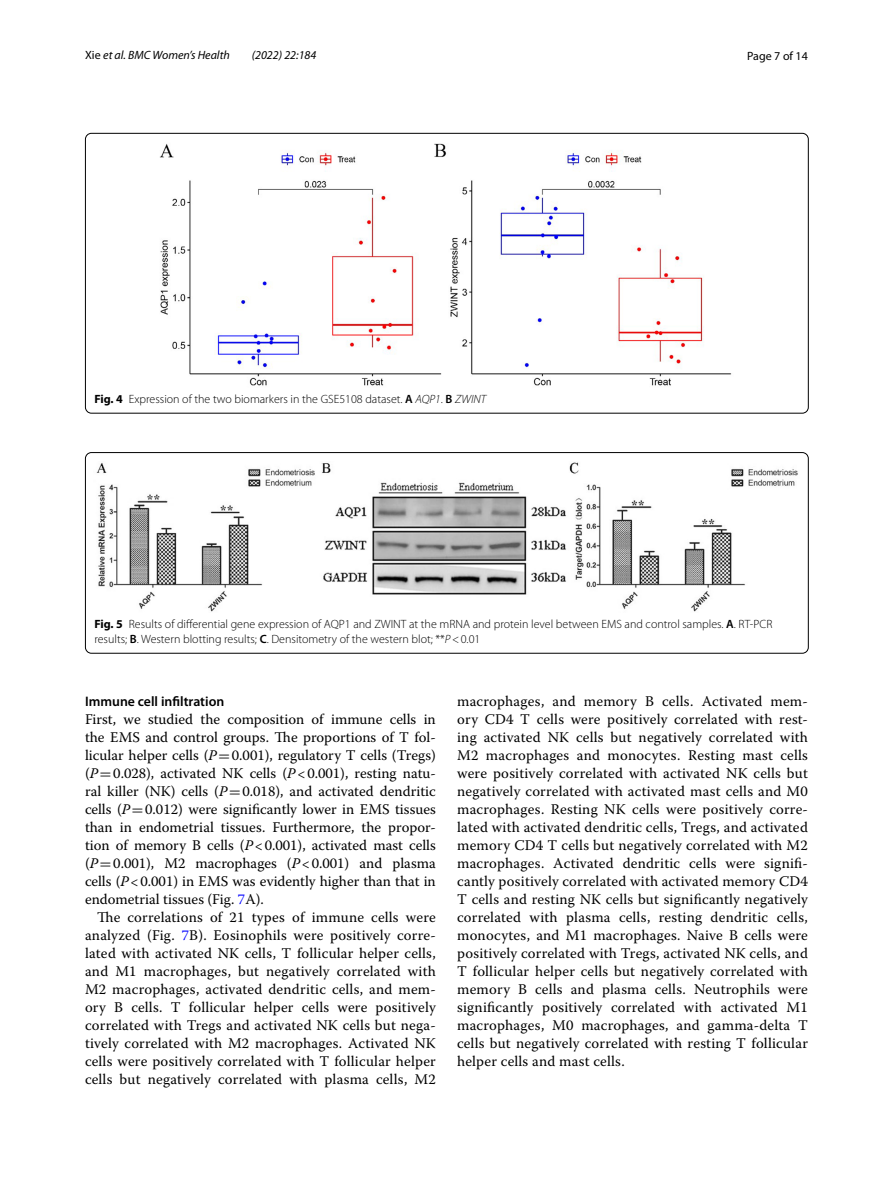
<style>
.page{position:relative;width:893px;height:1187px;background:#fff}
.page>*{position:absolute;margin:0;border:0;box-sizing:border-box;transform-origin:0 0}
.t1{font:14.7px/18px "Warnock Pro";letter-spacing:.01em;color:#000;text-align:justify}
.t2{font:600 13.8px "Myriad Pro";color:#000}
.t3{font:300 12px/15px "Myriad Pro";color:#000}
.t4{font:italic 12px "Myriad Pro";color:#000}
.t5{font:12px "Myriad Pro";color:#000}
.s1{font-style:normal}
.s2{font-weight:700}
.s3{font-weight:600}
.s4{font-style:italic}
.s5{font-family:"MTSY"}
.s6{color:#00f}
</style>
<div class="page">
<img style="left:160px;top:143px;width:572px;height:243px">
<img style="left:96px;top:462px;width:702px;height:150px">
<div style="left:85px;top:452px;width:723px;height:201px;border:1px solid #000;border-radius:6px"></div>
<p class="t4" style="left:85px;top:48px;width:146px"><span class="s1">Xie</span> et al. BMC Women’s Health</p>
<p class="t4" style="left:252px;top:48px;width:66px">(2022) 22:184</p>
<p class="t5" style="left:747px;top:48px;width:62px">Page 7 of 14</p>
<p class="t3" style="left:94px;top:392px;width:393px"><span class="s2">Fig. 4</span> Expression of the two biomarkers in the GSE5108 dataset. <span class="s3">A</span> <span class="s4">AQP1</span>. <span class="s3">B</span> <span class="s4">ZWINT</span></p>
<p class="t3" style="left:94px;top:616px;width:679px"><span class="s2">Fig. 5</span> Results of differential gene expression of AQP1 and ZWINT at the mRNA and protein level between EMS and control samples. <span class="s3">A</span>. RT-PCR results; <span class="s3">B</span>. Western blotting results; <span class="s3">C</span>. Densitometry of the western blot; **<span class="s4">P</span>&lt;0.01</p>
<p class="t2" style="left:85px;top:692px;width:141px">Immune cell infiltration</p>
<p class="t1" style="left:85px;top:709px;width:352px">First, we studied the composition of immune cells in the EMS and control groups. The proportions of T fol&shy;licular helper cells (<span class="s4">P</span><span class="s5">=</span>0.001), regulatory T cells (Tregs) (<span class="s4">P</span><span class="s5">=</span>0.028), activated NK cells (<span class="s4">P</span>&lt;0.001), resting natu&shy;ral killer (NK) cells (<span class="s4">P</span><span class="s5">=</span>0.018), and activated dendritic cells (<span class="s4">P</span><span class="s5">=</span>0.012) were significantly lower in EMS tissues than in endometrial tissues. Furthermore, the propor&shy;tion of memory B cells (<span class="s4">P</span>&lt;0.001), activated mast cells (<span class="s4">P</span><span class="s5">=</span>0.001), M2 macrophages (<span class="s4">P</span>&lt;0.001) and plasma cells (<span class="s4">P</span>&lt;0.001) in EMS was evidently higher than that in endometrial tissues (Fig. <span class="s6">7</span>A).</p>
<p class="t1" style="left:85px;top:907px;width:352px;text-indent:12px">The correlations of 21 types of immune cells were analyzed (Fig. <span class="s6">7</span>B). Eosinophils were positively corre&shy;lated with activated NK cells, T follicular helper cells, and M1 macrophages, but negatively correlated with M2 macrophages, activated dendritic cells, and mem&shy;ory B cells. T follicular helper cells were positively correlated with Tregs and activated NK cells but nega&shy;tively correlated with M2 macrophages. Activated NK cells were positively correlated with T follicular helper cells but negatively correlated with plasma cells, M2</p>
<p class="t1" style="left:457px;top:692px;width:352px">macrophages, and memory B cells. Activated mem&shy;ory CD4 T cells were positively correlated with rest&shy;ing activated NK cells but negatively correlated with M2 macrophages and monocytes. Resting mast cells were positively correlated with activated NK cells but negatively correlated with activated mast cells and M0 macrophages. Resting NK cells were positively corre&shy;lated with activated dendritic cells, Tregs, and activated memory CD4 T cells but negatively correlated with M2 macrophages. Activated dendritic cells were signifi&shy;cantly positively correlated with activated memory CD4<br>T cells and resting NK cells but significantly negatively correlated with plasma cells, resting dendritic cells, monocytes, and M1 macrophages. Naive B cells were positively correlated with Tregs, activated NK cells, and T follicular helper cells but negatively correlated with memory B cells and plasma cells. Neutrophils were significantly positively correlated with activated M1 macrophages, M0 macrophages, and gamma-delta T cells but negatively correlated with resting T follicular helper cells and mast cells.</p>
</div>
